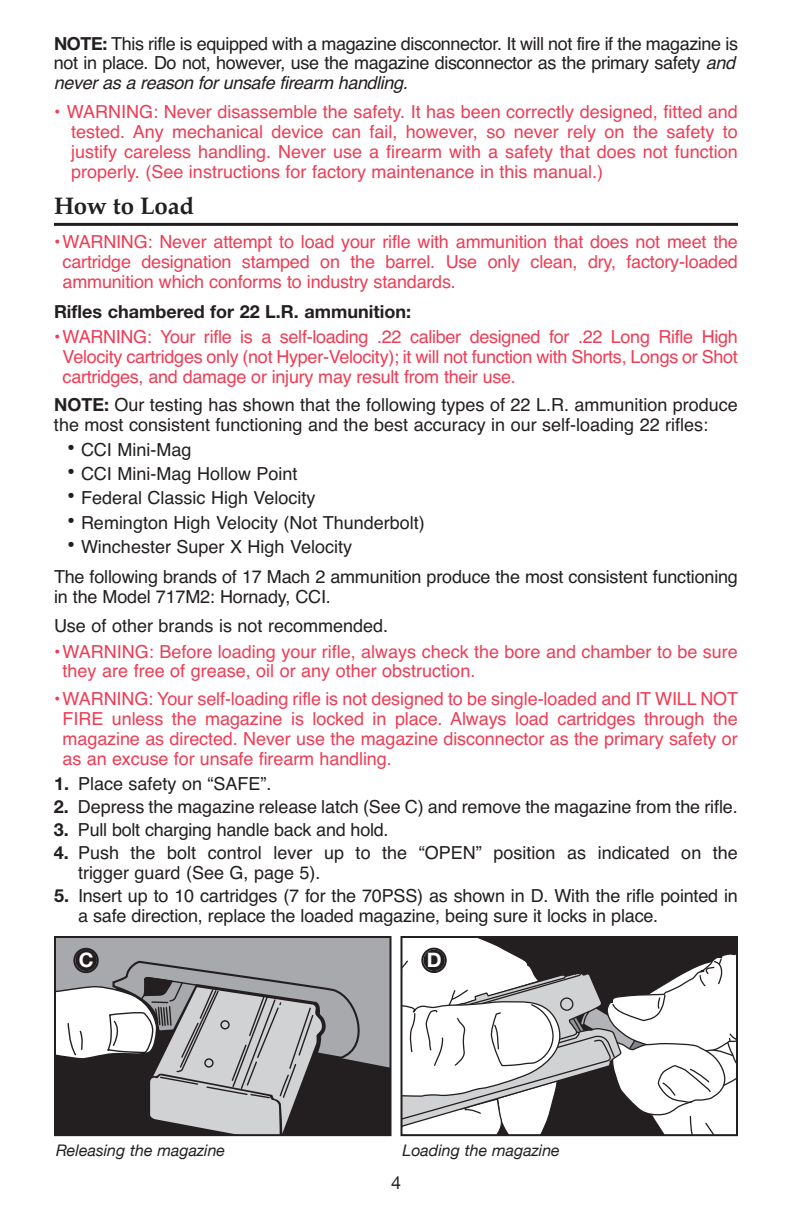
<style>
.page{position:relative;width:792px;height:1224px;background:#fff}
.page>*{position:absolute;margin:0;border:0;box-sizing:border-box;transform-origin:0 0}
.t1{font:700 24px "Palatino";letter-spacing:-.01em;color:#231f20}
.t2{font:700 20px "Helvetica Neue";color:#fff}
.t3{font:18px/20px "Helvetica";color:#ee3d56;text-align:justify}
.t4{font:18px/20px "Helvetica";letter-spacing:-.005em;color:#231f20}
.t5{font:700 18px "Helvetica Neue";color:#231f20}
.t6{font:18px "Helvetica Neue";color:#231f20}
.t7{font:italic 16px "Helvetica Neue";color:#231f20}
.s1{font-family:"Helvetica Neue";font-weight:700}
.s2{font-style:italic}
.s3{font-size:24px}
</style>
<div class="page">
<hr style="left:54px;top:223px;width:684px;height:3px;background:#231f20">
<svg style="left:57px;top:939px;width:332px;height:194px;background:#8f8f92"></svg>
<div style="left:54px;top:936px;width:338px;height:200px;border:2px solid #231f20"></div>
<svg style="left:56px;top:948px;width:316px;height:186px;background:#919092"></svg>
<div style="left:400px;top:936px;width:338px;height:200px;border:2px solid #231f20"></div>
<svg style="left:402px;top:938px;width:334px;height:197px"></svg>
<p class="t4" style="left:54px;top:35px;width:686px"><span class="s1">NOTE:</span> This rifle is equipped with a magazine disconnector. It will not fire if the magazine is not in place. Do not, however, use the magazine disconnector as the primary safety <span class="s2">and never as a reason for unsafe firearm handling.</span></p>
<p class="t3" style="left:71px;top:104px;width:668px;text-indent:-17px">• WARNING: Never disassemble the safety. It has been correctly designed, fitted and tested. Any mechanical device can fail, however, so never rely on the safety to justify careless handling. Never use a firearm with a safety that does not function properly. (See instructions for factory maintenance in this manual.)</p>
<p class="t1" style="left:54px;top:194px;width:142px">How to Load</p>
<p class="t3" style="left:63px;top:234px;width:677px;text-indent:-9px">•WARNING: Never attempt to load your rifle with ammunition that does not meet the cartridge designation stamped on the barrel. Use only clean, dry, factory-loaded ammunition which conforms to industry standards.</p>
<p class="t5" style="left:54px;top:306px;width:359px">Rifles chambered for 22 L.R. ammunition:</p>
<p class="t3" style="left:63px;top:328px;width:677px;text-indent:-9px">•WARNING: Your rifle is a self-loading .22 caliber designed for .22 Long Rifle High Velocity cartridges only (not Hyper-Velocity); it will not function with Shorts, Longs or Shot cartridges, and damage or injury may result from their use.</p>
<p class="t4" style="left:54px;top:397px;width:685px"><span class="s1">NOTE:</span> Our testing has shown that the following types of 22 L.R. ammunition produce the most consistent functioning and the best accuracy in our self-loading 22 rifles:</p>
<p class="t4" style="left:67px;top:441px;width:126px"><span class="s3">•</span> CCI Mini-Mag</p>
<p class="t4" style="left:67px;top:465px;width:232px"><span class="s3">•</span> CCI Mini-Mag Hollow Point</p>
<p class="t4" style="left:67px;top:490px;width:250px"><span class="s3">•</span> Federal Classic High Velocity</p>
<p class="t4" style="left:67px;top:514px;width:359px"><span class="s3">•</span> Remington High Velocity (Not Thunderbolt)</p>
<p class="t4" style="left:67px;top:538px;width:287px"><span class="s3">•</span> Winchester Super X High Velocity</p>
<p class="t4" style="left:54px;top:568px;width:685px">The following brands of 17 Mach 2 ammunition produce the most consistent functioning in the Model 717M2: Hornady, CCI.</p>
<p class="t4" style="left:54px;top:617px;width:336px">Use of other brands is not recommended.</p>
<p class="t3" style="left:63px;top:643px;width:677px;text-indent:-9px">•WARNING: Before loading your rifle, always check the bore and chamber to be sure they are free of grease, oil or any other obstruction.</p>
<p class="t3" style="left:63px;top:690px;width:677px;text-indent:-9px">•WARNING: Your self-loading rifle is not designed to be single-loaded and IT WILL NOT FIRE unless the magazine is locked in place. Always load cartridges through the magazine as directed. Never use the magazine disconnector as the primary safety or as an excuse for unsafe firearm handling.</p>
<p class="t4" style="left:54px;top:776px;width:219px"><span class="s1">1.</span> Place safety on “SAFE”.</p>
<p class="t4" style="left:54px;top:799px;width:685px"><span class="s1">2.</span> Depress the magazine release latch (See C) and remove the magazine from the rifle.</p>
<p class="t4" style="left:54px;top:822px;width:336px"><span class="s1">3.</span> Pull bolt charging handle back and hold.</p>
<p class="t4" style="left:78px;top:844px;width:661px;text-indent:-24px"><span class="s1">4.</span> Push the bolt control lever up to the “OPEN” position as indicated on the trigger guard (See G, page 5).</p>
<p class="t4" style="left:78px;top:887px;width:661px;text-indent:-24px"><span class="s1">5.</span> Insert up to 10 cartridges (7 for the 70PSS) as shown in D. With the rifle pointed in a safe direction, replace the loaded magazine, being sure it locks in place.</p>
<p class="t2" style="left:79px;top:953px;width:16px">C</p>
<p class="t7" style="left:56px;top:1141px;width:171px">Releasing the magazine</p>
<p class="t2" style="left:427px;top:953px;width:16px">D</p>
<p class="t7" style="left:402px;top:1141px;width:159px">Loading the magazine</p>
<p class="t6" style="left:391px;top:1172px;width:12px">4</p>
</div>
